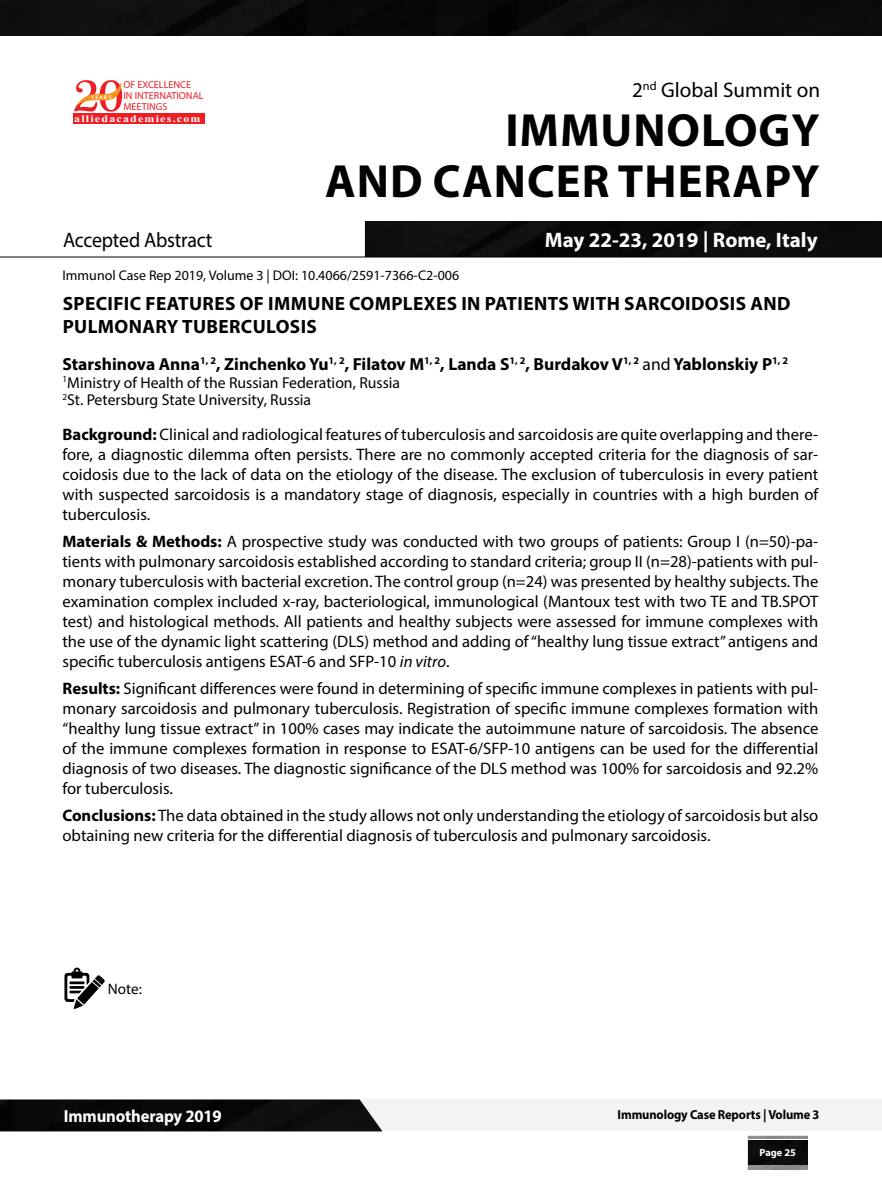
<style>
.page{position:relative;width:882px;height:1197px;background:#fff}
.page>*{position:absolute;margin:0;border:0;box-sizing:border-box;transform-origin:0 0}
.t1{font:700 46.73px/51.4px "Myriad Pro";letter-spacing:.02em;color:#000;text-align:right}
.t2{font:21.18px "Myriad Pro";color:#000}
.t3{font:700 21px "Myriad Pro";color:#fff}
.t4{font:21px "Myriad Pro";letter-spacing:-.01em;color:#000;scale:.95 1}
.t5{font:700 19.25px/22.6px "Myriad Pro";letter-spacing:.02em;color:#000}
.t6{font:700 17.5px "Myriad Pro";color:#000}
.t7{font:700 17.5px "Myriad Pro";letter-spacing:-.01em;color:#fff;scale:.95 1}
.t8{font:16.62px/19.9px "Myriad Pro";color:#000;text-align:justify}
.t9{font:15.75px/17.3px "Myriad Pro";color:#000}
.t10{font:15.22px "Myriad Pro";color:#000}
.t11{font:14px "Myriad Pro";color:#000}
.t12{font:700 13.12px "Myriad Pro";letter-spacing:-.01em;color:#000;scale:.95 1}
.t13{font:700 10.33px "Myriad Pro";color:#fff}
.t14{font:10.15px/10.8px "Myriad Pro";color:#ed1f24}
.t15{font:700 10.15px "Times New Roman";letter-spacing:.1em;color:#fff;scale:1.18 1}
.t16{font:5.25px "Oregon LDO Black";letter-spacing:.24em;color:#fff;scale:1.06 1}
.s1{font-weight:400}
.s2{font-weight:700}
.s3{font-style:italic}
</style>
<div class="page">
<img style="left:748px;top:1140px;width:60px;height:24px">
<hr style="left:748px;top:1136px;width:60px;height:3px;background:#000">
<svg style="left:64px;top:967px;width:41px;height:42px"></svg>
<div style="left:365px;top:222px;width:517px;height:35px;background:#0c0c0c"></div>
<hr style="left:0;top:257px;width:882px;height:1px;background:#000">
<div style="left:0;top:0;width:882px;height:35px;background:#0c0c0c"></div>
<div style="left:73px;top:113px;width:132px;height:11px;background:#ed1f24"></div>
<svg style="left:74px;top:80px;width:49px;height:32px"></svg>
<div style="left:0;top:1100px;width:382px;height:31px;background:#090909"></div>
<p class="t14" style="left:123px;top:79px;width:82px">OF EXCELLENCE<br>IN INTERNATIONAL<br>MEETINGS</p>
<p class="t15" style="left:74px;top:111px;width:109px">alliedacademies.com</p>
<p class="t16" style="left:91px;top:94px;width:21px">YEARS</p>
<p class="t4" style="left:63px;top:227px;width:159px">Accepted Abstract</p>
<p class="t2" style="left:632px;top:77px;width:190px">2<sup>nd</sup> Global Summit on</p>
<h1 class="t1" style="left:325px;top:103px;width:496px">IMMUNOLOGY<br>AND CANCER THERAPY</h1>
<p class="t3" style="left:545px;top:226px;width:274px">May 22-23, 2019 | Rome, Italy</p>
<p class="t11" style="left:62px;top:267px;width:398px">Immunol Case Rep 2019, Volume 3 | DOI: 10.4066/2591-7366-C2-006</p>
<p class="t5" style="left:63px;top:292px;width:729px">SPECIFIC FEATURES OF IMMUNE COMPLEXES IN PATIENTS WITH SARCOIDOSIS AND<br>PULMONARY TUBERCULOSIS</p>
<p class="t6" style="left:62px;top:353px;width:727px">Starshinova Anna<sup>1,</sup> <sup>2</sup>, Zinchenko Yu<sup>1,</sup> <sup>2</sup>, Filatov M<sup>1,</sup> <sup>2</sup>, Landa S<sup>1,</sup> <sup>2</sup>, Burdakov V<sup>1,</sup> <sup>2</sup> <span class="s1">and</span> Yablonskiy P<sup>1,</sup> <sup>2</sup></p>
<p class="t9" style="left:62px;top:373px;width:339px"><sup>1</sup>Ministry of Health of the Russian Federation, Russia<br><sup>2</sup>St. Petersburg State University, Russia</p>
<p class="t8" style="left:62px;top:424px;width:757px"><span class="s2">Background:</span> Clinical and radiological features of tuberculosis and sarcoidosis are quite overlapping and there&shy;fore, a diagnostic dilemma often persists. There are no commonly accepted criteria for the diagnosis of sar&shy;coidosis due to the lack of data on the etiology of the disease. The exclusion of tuberculosis in every patient with suspected sarcoidosis is a mandatory stage of diagnosis, especially in countries with a high burden of tuberculosis.</p>
<p class="t8" style="left:62px;top:531px;width:757px"><span class="s2">Materials &amp; Methods:</span> A prospective study was conducted with two groups of patients: Group I (n=50)-pa&shy;tients with pulmonary sarcoidosis established according to standard criteria; group II (n=28)-patients with pul&shy;monary tuberculosis with bacterial excretion. The control group (n=24) was presented by healthy subjects. The examination complex included x-ray, bacteriological, immunological (Mantoux test with two TE and TB.SPOT test) and histological methods. All patients and healthy subjects were assessed for immune complexes with the use of the dynamic light scattering (DLS) method and adding of “healthy lung tissue extract” antigens and specific tuberculosis antigens ESAT-6 and SFP-10 <span class="s3">in vitro</span>.</p>
<p class="t8" style="left:62px;top:678px;width:757px"><span class="s2">Results:</span> Significant differences were found in determining of specific immune complexes in patients with pul&shy;monary sarcoidosis and pulmonary tuberculosis. Registration of specific immune complexes formation with “healthy lung tissue extract” in 100% cases may indicate the autoimmune nature of sarcoidosis. The absence of the immune complexes formation in response to ESAT-6/SFP-10 antigens can be used for the differential diagnosis of two diseases. The diagnostic significance of the DLS method was 100% for sarcoidosis and 92.2% for tuberculosis.</p>
<p class="t8" style="left:62px;top:805px;width:757px"><span class="s2">Conclusions:</span> The data obtained in the study allows not only understanding the etiology of sarcoidosis but also obtaining new criteria for the differential diagnosis of tuberculosis and pulmonary sarcoidosis.</p>
<p class="t10" style="left:108px;top:979px;width:35px">Note:</p>
<p class="t7" style="left:64px;top:1105px;width:168px">Immunotherapy 2019</p>
<p class="t12" style="left:618px;top:1106px;width:214px">Immunology Case Reports | Volume 3</p>
<p class="t13" style="left:760px;top:1146px;width:38px">Page 25</p>
</div>
